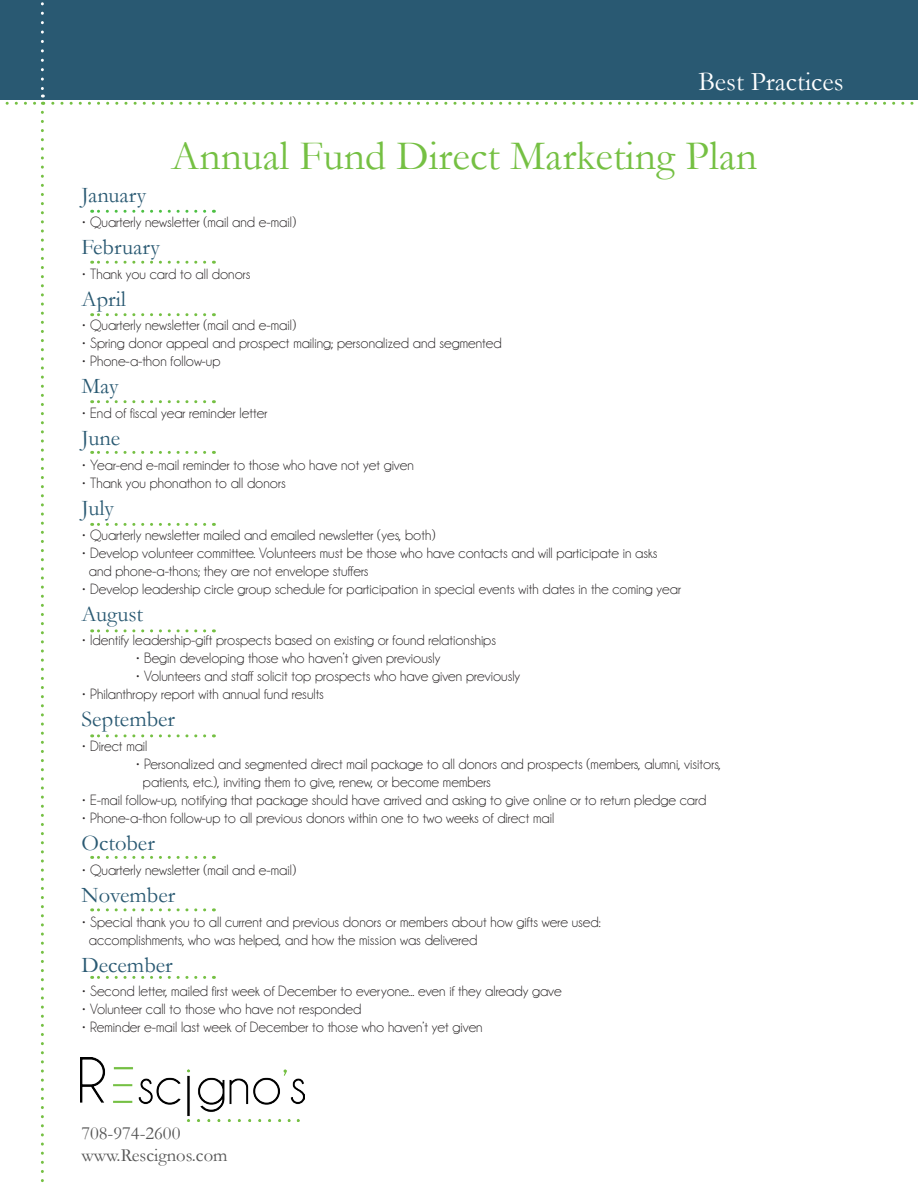
<style>
.page{position:relative;width:918px;height:1188px;background:#fff}
.page>*{position:absolute;margin:0;border:0;box-sizing:border-box;transform-origin:0 0}
.Fancy_Headline{font:42px "Garamond";color:#75c043}
.t1{font:27px "Garamond";color:#fff}
.Fancy_Headline-2{font:22.5px "Garamond";color:#295972}
.t2{font:18.6px "Garamond";color:#545454}
.t3{font:15px/18px "Champagne&Limousines";color:#231f20}
</style>
<div class="page">
<img style="left:81px;top:1058px;width:223px;height:64px">
<svg style="left:41px;top:112px;width:3px;height:1071px"></svg>
<div style="left:0;top:0;width:918px;height:105px;background:#295972"></div>
<svg style="left:92px;top:210px;width:113px;height:3px"></svg>
<svg style="left:92px;top:261px;width:113px;height:3px"></svg>
<svg style="left:92px;top:313px;width:113px;height:3px"></svg>
<svg style="left:92px;top:400px;width:113px;height:3px"></svg>
<svg style="left:92px;top:451px;width:113px;height:3px"></svg>
<svg style="left:92px;top:523px;width:113px;height:3px"></svg>
<svg style="left:92px;top:629px;width:113px;height:3px"></svg>
<svg style="left:92px;top:734px;width:113px;height:3px"></svg>
<svg style="left:92px;top:856px;width:113px;height:3px"></svg>
<svg style="left:92px;top:908px;width:113px;height:3px"></svg>
<svg style="left:92px;top:976px;width:113px;height:3px"></svg>
<p class="t1" style="left:698px;top:63px;width:147px">Best Practices</p>
<p class="Fancy_Headline" style="left:171px;top:127px;width:588px">Annual Fund Direct Marketing Plan</p>
<p class="Fancy_Headline-2" style="left:81px;top:180px;width:66px">January</p>
<p class="t3" style="left:81px;top:213px;width:216px">• Quarterly newsletter (mail and e-mail)</p>
<p class="Fancy_Headline-2" style="left:81px;top:232px;width:80px">February</p>
<p class="t3" style="left:81px;top:265px;width:171px">• Thank you card to all donors</p>
<p class="Fancy_Headline-2" style="left:81px;top:284px;width:46px">April</p>
<p class="t3" style="left:81px;top:317px;width:216px">• Quarterly newsletter (mail and e-mail)</p>
<p class="t3" style="left:81px;top:335px;width:422px">• Spring donor appeal and prospect mailing; personalized and segmented</p>
<p class="t3" style="left:81px;top:353px;width:141px">• Phone-a-thon follow-up</p>
<p class="Fancy_Headline-2" style="left:81px;top:371px;width:38px">May</p>
<p class="t3" style="left:81px;top:404px;width:187px">• End of fiscal year reminder letter</p>
<p class="Fancy_Headline-2" style="left:81px;top:423px;width:40px">June</p>
<p class="t3" style="left:81px;top:456px;width:334px">• Year-end e-mail reminder to those who have not yet given</p>
<p class="t3" style="left:81px;top:474px;width:206px">• Thank you phonathon to all donors</p>
<p class="Fancy_Headline-2" style="left:81px;top:493px;width:34px">July</p>
<p class="t3" style="left:81px;top:526px;width:355px">• Quarterly newsletter mailed and emailed newsletter (yes, both)</p>
<p class="t3" style="left:89px;top:544px;width:570px;text-indent:-7px">• Develop volunteer committee. Volunteers must be those who have contacts and will participate in asks and phone-a-thons; they are not envelope stuffers</p>
<p class="t3" style="left:81px;top:580px;width:601px">• Develop leadership circle group schedule for participation in special events with dates in the coming year</p>
<p class="Fancy_Headline-2" style="left:81px;top:599px;width:63px">August</p>
<p class="t3" style="left:81px;top:632px;width:416px">• Identify leadership-gift prospects based on existing or found relationships</p>
<p class="t3" style="left:135px;top:650px;width:306px">• Begin developing those who haven’t given previously</p>
<p class="t3" style="left:135px;top:668px;width:386px">• Volunteers and staff solicit top prospects who have given previously</p>
<p class="t3" style="left:81px;top:686px;width:244px">• Philanthropy report with annual fund results</p>
<p class="Fancy_Headline-2" style="left:81px;top:704px;width:95px">September</p>
<p class="t3" style="left:81px;top:737px;width:67px">• Direct mail</p>
<p class="t3" style="left:143px;top:755px;width:580px;text-indent:-7px">• Personalized and segmented direct mail package to all donors and prospects (members, alumni, visitors, patients, etc.), inviting them to give, renew, or become members</p>
<p class="t3" style="left:81px;top:791px;width:626px">• E-mail follow-up, notifying that package should have arrived and asking to give online or to return pledge card</p>
<p class="t3" style="left:81px;top:809px;width:474px">• Phone-a-thon follow-up to all previous donors within one to two weeks of direct mail</p>
<p class="Fancy_Headline-2" style="left:81px;top:828px;width:75px">October</p>
<p class="t3" style="left:81px;top:861px;width:216px">• Quarterly newsletter (mail and e-mail)</p>
<p class="Fancy_Headline-2" style="left:81px;top:880px;width:95px">November</p>
<p class="t3" style="left:89px;top:913px;width:513px;text-indent:-7px">• Special thank you to all current and previous donors or members about how gifts were used: accomplishments, who was helped, and how the mission was delivered</p>
<p class="Fancy_Headline-2" style="left:81px;top:950px;width:93px">December</p>
<p class="t3" style="left:81px;top:983px;width:482px">• Second letter, mailed first week of December to everyone... even if they already gave</p>
<p class="t3" style="left:81px;top:1001px;width:281px">• Volunteer call to those who have not responded</p>
<p class="t3" style="left:81px;top:1019px;width:403px">• Reminder e-mail last week of December to those who haven’t yet given</p>
<p class="t2" style="left:81px;top:1120px;width:101px">708-974-2600</p>
<p class="t2" style="left:81px;top:1143px;width:148px">www.Rescignos.com</p>
</div>
